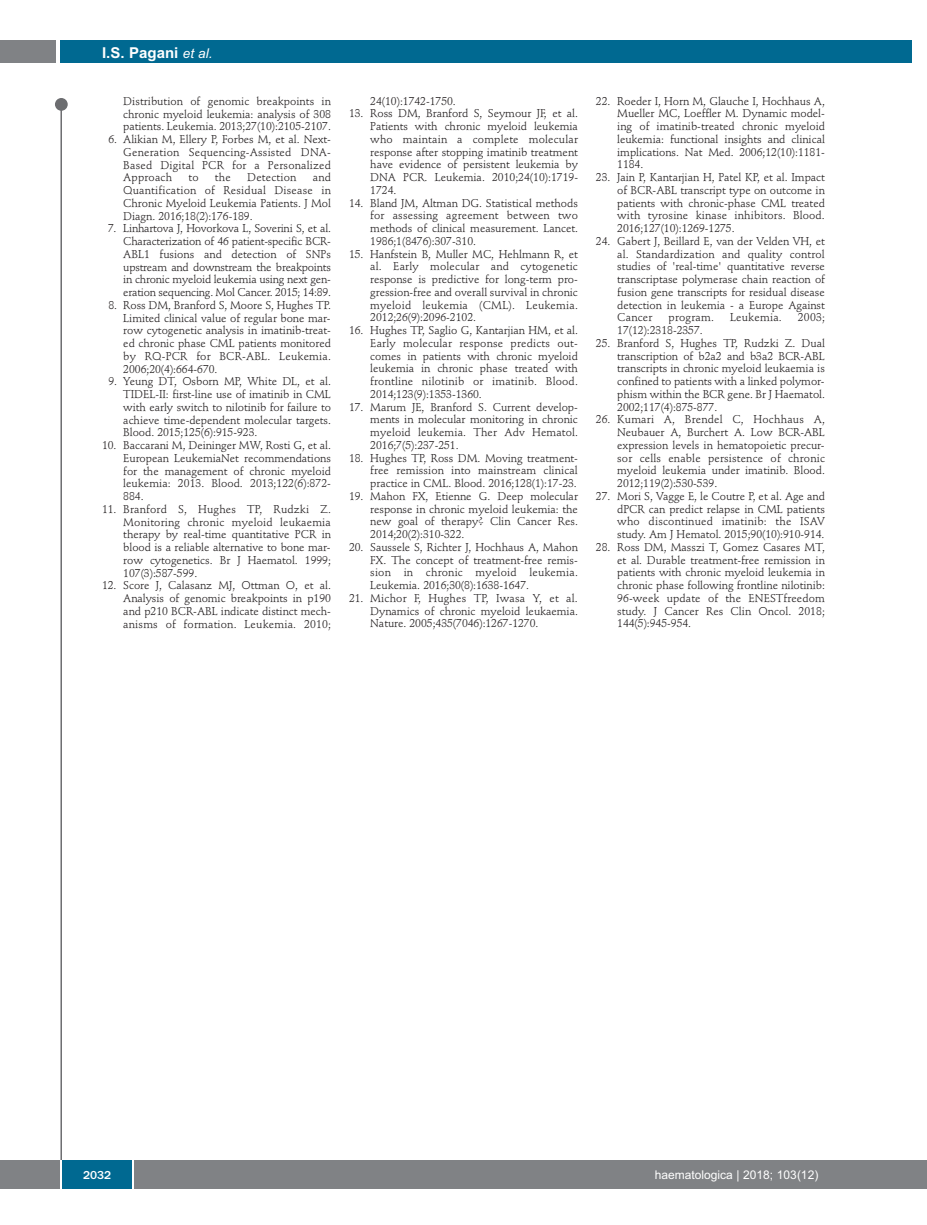
<style>
.page{position:relative;width:927px;height:1225px;background:#fff}
.page>*{position:absolute;margin:0;border:0;box-sizing:border-box;transform-origin:0 0}
.t1{font:700 15px "Arial";color:#fff}
.t2{font:12px "Arial";color:#fff}
.t3{font:500 12px "Franklin Gothic";color:#fff}
.t4{font:11.25px/12.8px "Stempel Schneidler";letter-spacing:-.005em;color:#231f20;text-align:justify}
.t5{font:11.25px "Stempel Schneidler";letter-spacing:.015em;color:#231f20}
.s1{font-weight:400;font-style:italic;font-size:13.5px}
</style>
<div class="page">
<div style="left:911px;top:1160px;width:16px;height:28px;background:#808285"></div>
<div style="left:55px;top:98px;width:13px;height:13px;background:#6c6d70;border-radius:50%"></div>
<hr style="left:60px;top:101px;width:2px;height:1061px;background:#6c6d70">
<div style="left:60px;top:40px;width:852px;height:22px;background:#006991"></div>
<div style="left:0;top:40px;width:56px;height:22px;background:#808285"></div>
<div style="left:0;top:1160px;width:911px;height:28px;background:#808285"></div>
<div style="left:62px;top:1160px;width:71px;height:28px;background:#006991"></div>
<hr style="left:60px;top:1160px;width:2px;height:28px;background:#fff">
<svg style="left:133px;top:1160px;width:1px;height:28px"></svg>
<h1 class="t1" style="left:102px;top:44px;width:112px">I.S. Pagani <span class="s1">et al.</span></h1>
<p class="t4" style="left:123px;top:96px;width:209px">Distribution of genomic breakpoints in chronic myeloid leukemia: analysis of 308 patients. Leukemia. 2013;27(10):2105-2107.</p>
<p class="t4" style="left:123px;top:134px;width:209px;text-indent:-15px">6. Alikian M, Ellery P, Forbes M, et al. Next-Generation Sequencing-Assisted DNA-Based Digital PCR for a Personalized Approach</p>
<p class="t4" style="left:123px;top:172px;width:209px;text-indent:189px">and Quantification of Residual Disease in Chronic Myeloid Leukemia Patients. J Mol Diagn. 2016;18(2):176-189.</p>
<p class="t4" style="left:123px;top:223px;width:209px;text-indent:-15px">7. Linhartova J, Hovorkova L, Soverini S, et al.<br>Characterization of 46 patient-specific BCR-ABL1 fusions and detection of SNPs upstream and downstream the breakpoints in chronic myeloid leukemia using next gen&shy;eration sequencing. Mol Cancer. 2015; 14:89.</p>
<p class="t4" style="left:123px;top:300px;width:209px;text-indent:-15px">8. Ross DM, Branford S, Moore S, Hughes TP.<br>Limited clinical value of regular bone mar&shy;row cytogenetic analysis in imatinib-treat&shy;ed chronic phase CML patients monitored by RQ-PCR for BCR-ABL. Leukemia.<br>2006;20(4):664-670.</p>
<p class="t4" style="left:123px;top:376px;width:209px;text-indent:-15px">9. Yeung DT, Osborn MP, White DL, et al.<br>TIDEL-II: first-line use of imatinib in CML with early switch to nilotinib for failure to achieve time-dependent molecular targets.<br>Blood. 2015;125(6):915-923.</p>
<p class="t4" style="left:123px;top:440px;width:209px;text-indent:-21px">10. Baccarani M, Deininger MW, Rosti G, et al.<br>European LeukemiaNet recommendations for the management of chronic myeloid leukemia: 2013. Blood. 2013;122(6):872- 884.</p>
<p class="t4" style="left:123px;top:504px;width:209px;text-indent:-21px">11. Branford S, Hughes TP, Rudzki Z.<br>Monitoring chronic myeloid leukaemia therapy by real-time quantitative PCR in blood is a reliable alternative to bone mar&shy;row cytogenetics. Br J Haematol. 1999; 107(3):587-599.</p>
<p class="t4" style="left:123px;top:580px;width:209px;text-indent:-21px">12. Score J, Calasanz MJ, Ottman O, et al.<br>Analysis of genomic breakpoints in p190 and p210 BCR-ABL indicate distinct mech&shy;anisms of formation. Leukemia. 2010;</p>
<p class="t4" style="left:188px;top:172px;width:12px">to</p>
<p class="t4" style="left:215px;top:172px;width:17px">the</p>
<p class="t5" style="left:247px;top:173px;width:51px">Detection</p>
<p class="t4" style="left:370px;top:95px;width:87px">24(10):1742-1750.</p>
<p class="t4" style="left:370px;top:108px;width:209px;text-indent:-21px">13. Ross DM, Branford S, Seymour JF, et al.<br>Patients with chronic myeloid leukemia who maintain a complete molecular response after stopping imatinib treatment have evidence of persistent leukemia by DNA PCR. Leukemia. 2010;24(10):1719- 1724.</p>
<p class="t4" style="left:370px;top:197px;width:209px;text-indent:-21px">14. Bland JM, Altman DG. Statistical methods for assessing agreement between two methods of clinical measurement. Lancet.<br>1986;1(8476):307-310.</p>
<p class="t4" style="left:370px;top:248px;width:209px;text-indent:-21px">15. Hanfstein B, Muller MC, Hehlmann R, et al. Early molecular and cytogenetic response is predictive for long-term pro&shy;gression-free and overall survival in chronic myeloid leukemia (CML). Leukemia.<br>2012;26(9):2096-2102.</p>
<p class="t4" style="left:370px;top:325px;width:209px;text-indent:-21px">16. Hughes TP, Saglio G, Kantarjian HM, et al.<br>Early molecular response predicts out&shy;comes in patients with chronic myeloid leukemia in chronic phase treated with frontline nilotinib or imatinib. Blood.<br>2014;123(9):1353-1360.</p>
<p class="t4" style="left:370px;top:401px;width:209px;text-indent:-21px">17. Marum JE, Branford S. Current develop&shy;ments in molecular monitoring in chronic myeloid leukemia. Ther Adv Hematol.<br>2016;7(5):237-251.</p>
<p class="t4" style="left:370px;top:452px;width:209px;text-indent:-21px">18. Hughes TP, Ross DM. Moving treatment&shy;free remission into mainstream clinical practice in CML. Blood. 2016;128(1):17-23.</p>
<p class="t4" style="left:370px;top:491px;width:209px;text-indent:-21px">19. Mahon FX, Etienne G. Deep molecular response in chronic myeloid leukemia: the new goal of therapy? Clin Cancer Res.<br>2014;20(2):310-322.</p>
<p class="t4" style="left:370px;top:542px;width:209px;text-indent:-21px">20. Saussele S, Richter J, Hochhaus A, Mahon FX. The concept of treatment-free remis&shy;sion in chronic myeloid leukemia.<br>Leukemia. 2016;30(8):1638-1647.</p>
<p class="t4" style="left:370px;top:593px;width:209px;text-indent:-21px">21. Michor F, Hughes TP, Iwasa Y, et al.<br>Dynamics of chronic myeloid leukaemia.<br>Nature. 2005;435(7046):1267-1270.</p>
<p class="t4" style="left:617px;top:95px;width:209px;text-indent:-21px">22. Roeder I, Horn M, Glauche I, Hochhaus A, Mueller MC, Loeffler M. Dynamic model&shy;ing of imatinib-treated chronic myeloid leukemia: functional insights and clinical implications. Nat Med. 2006;12(10):1181- 1184.</p>
<p class="t4" style="left:617px;top:172px;width:209px;text-indent:-21px">23. Jain P, Kantarjian H, Patel KP, et al. Impact of BCR-ABL transcript type on outcome in patients with chronic-phase CML treated with tyrosine kinase inhibitors. Blood.<br>2016;127(10):1269-1275.</p>
<p class="t4" style="left:617px;top:236px;width:209px;text-indent:-21px">24. Gabert J, Beillard E, van der Velden VH, et al. Standardization and quality control studies of 'real-time' quantitative reverse transcriptase polymerase chain reaction of fusion gene transcripts for residual disease detection in leukemia - a Europe Against Cancer</p>
<p class="t5" style="left:669px;top:313px;width:47px">program.</p>
<p class="t5" style="left:730px;top:313px;width:53px">Leukemia.</p>
<p class="t4" style="left:798px;top:312px;width:28px">2003;</p>
<p class="t4" style="left:617px;top:325px;width:87px">17(12):2318-2357.</p>
<p class="t4" style="left:617px;top:338px;width:209px;text-indent:-21px">25. Branford S, Hughes TP, Rudzki Z. Dual transcription of b2a2 and b3a2 BCR-ABL transcripts in chronic myeloid leukaemia is confined to patients with a linked polymor&shy;phism within the BCR gene. Br J Haematol.<br>2002;117(4):875-877.</p>
<p class="t4" style="left:617px;top:414px;width:209px;text-indent:-21px">26. Kumari A, Brendel C, Hochhaus A, Neubauer A, Burchert A. Low BCR-ABL expression levels in hematopoietic precur&shy;sor cells enable persistence of chronic myeloid leukemia under imatinib. Blood.<br>2012;119(2):530-539.</p>
<p class="t4" style="left:617px;top:490px;width:209px;text-indent:-21px">27. Mori S, Vagge E, le Coutre P, et al. Age and dPCR can predict relapse in CML patients who discontinued imatinib: the ISAV study. Am J Hematol. 2015;90(10):910-914.</p>
<p class="t4" style="left:617px;top:541px;width:209px;text-indent:-21px">28. Ross DM, Masszi T, Gomez Casares MT, et al. Durable treatment-free remission in patients with chronic myeloid leukemia in chronic phase following frontline nilotinib:<br>96-week update of the ENESTfreedom study. J Cancer Res Clin Oncol. 2018; 144(5):945-954.</p>
<p class="t3" style="left:83px;top:1167px;width:30px">2032</p>
<p class="t2" style="left:655px;top:1167px;width:165px">haematologica | 2018; 103(12)</p>
</div>
